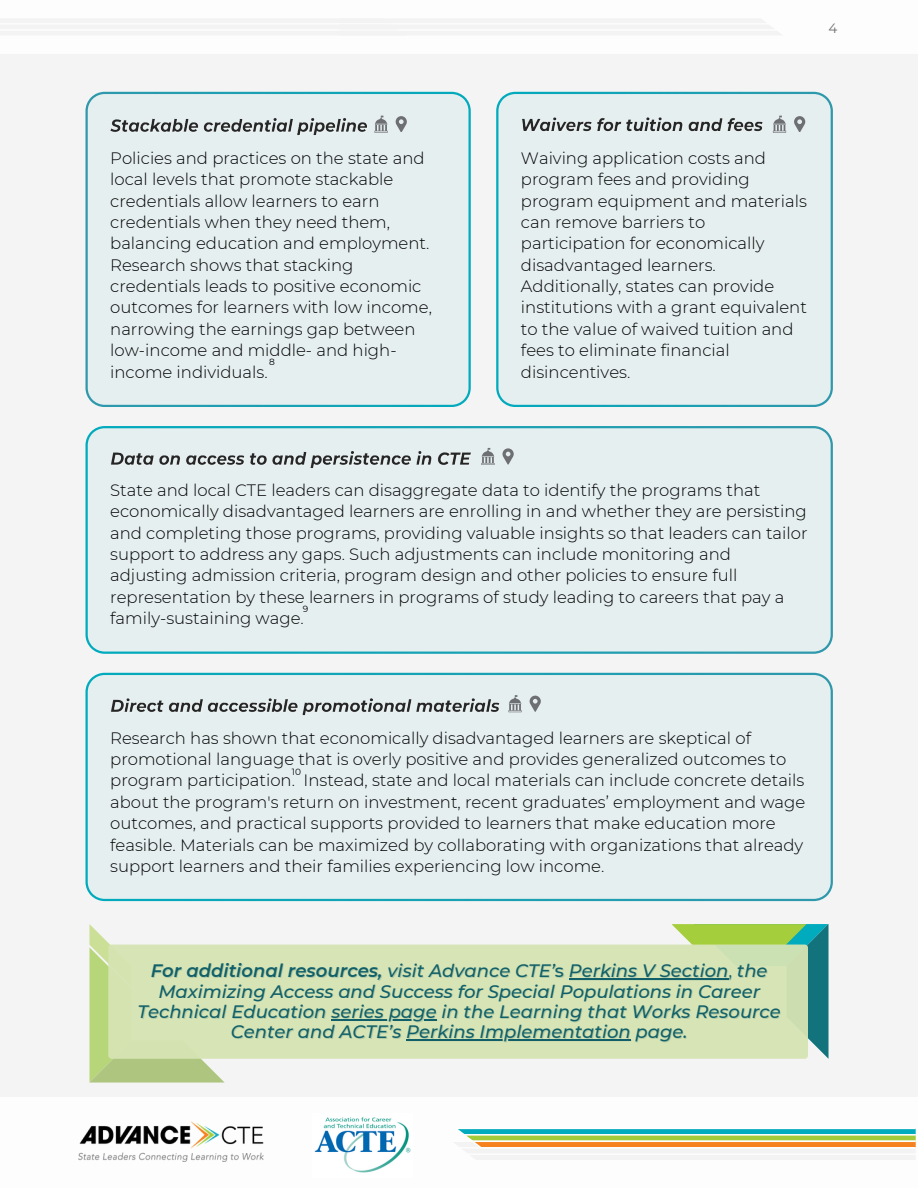
<style>
.page{position:relative;width:918px;height:1188px;background:#fff}
.page>*{position:absolute;margin:0;border:0;box-sizing:border-box;transform-origin:0 0}
.t1{font:italic 500 18px/20.2px "Montserrat";color:#116069;text-align:center}
.t2{font:300 16.5px/21.3px "Montserrat";color:#000}
.t3{font:13.5px "Montserrat";color:#6e6f72}
.t4{font:9px "Montserrat";color:#000}
.s1{font-weight:600}
.s2{color:rgb(17 96 105/.2)}
.s3{font-style:normal;color:rgb(17 96 105/.2)}
.s4{font-weight:400;font-style:normal;color:rgb(17 96 105/.2)}
</style>
<div class="page">
<img style="left:0;top:18px;width:918px;height:1155px">
<hr style="left:569px;top:979px;width:159px;height:1px;background:#116069">
<hr style="left:331px;top:1019px;width:106px;height:1px;background:#116069">
<hr style="left:406px;top:1039px;width:225px;height:1px;background:#116069">
<p class="t3" style="left:829px;top:20px;width:10px">4</p>
<p class="t2" style="left:110px;top:147px;width:323px">Policies and practices on the state and local levels that promote stackable credentials allow learners to earn credentials when they need them, balancing education and employment.<br>Research shows that stacking credentials leads to positive economic outcomes for learners with low income, narrowing the earnings gap between low-income and middle- and high&shy;income individuals.</p>
<p class="t2" style="left:521px;top:147px;width:287px">Waiving application costs and program fees and providing program equipment and materials can remove barriers to participation for economically disadvantaged learners.<br>Additionally, states can provide institutions with a grant equivalent to the value of waived tuition and fees to eliminate financial disincentives.</p>
<p class="t4" style="left:269px;top:357px;width:7px">8</p>
<p class="t2" style="left:110px;top:479px;width:699px">State and local CTE leaders can disaggregate data to identify the programs that economically disadvantaged learners are enrolling in and whether they are persisting and completing those programs, providing valuable insights so that leaders can tailor support to address any gaps. Such adjustments can include monitoring and adjusting admission criteria, program design and other policies to ensure full representation by these learners in programs of study leading to careers that pay a family-sustaining wage.</p>
<p class="t4" style="left:303px;top:603px;width:7px">9</p>
<p class="t2" style="left:110px;top:727px;width:697px">Research has shown that economically disadvantaged learners are skeptical of promotional language that is overly positive and provides generalized outcomes to program participation. Instead, state and local materials can include concrete details about the program's return on investment, recent graduates’ employment and wage outcomes, and practical supports provided to learners that make education more feasible. Materials can be maximized by collaborating with organizations that already support learners and their families experiencing low income.</p>
<p class="t4" style="left:292px;top:766px;width:11px">10</p>
<p class="t1" style="left:138px;top:961px;width:645px"><span class="s1">For additional resources,</span> visit Advance CTE<span class="s2">’</span><span class="s3">s</span> Perkins V Section<span class="s4">,</span> <span class="s2">the </span>Maximizing Access and Success for Special Populations in Career Technical Education series page in the Learning that Works Resource Center and ACTE’s Perkins Implementation <span class="s2">page.</span></p>
</div>
